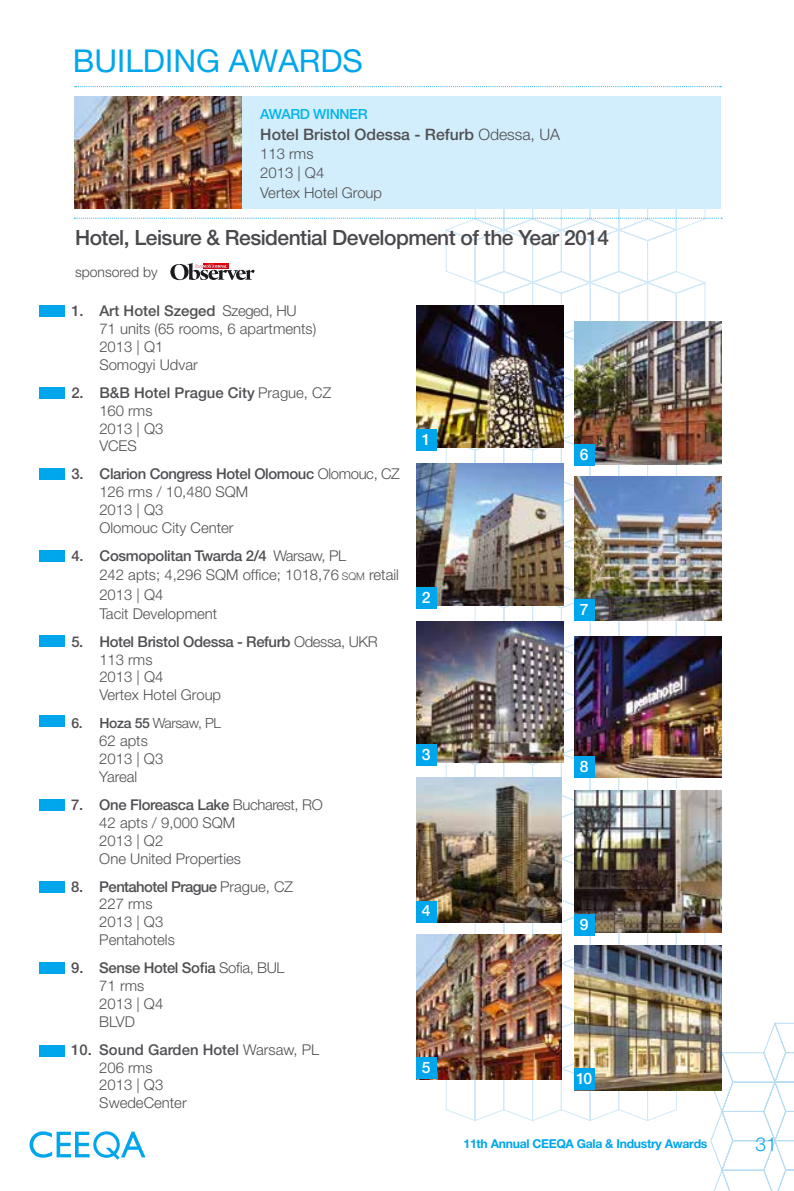
<style>
.page{position:relative;width:794px;height:1191px;background:#fff}
.page>*{position:absolute;margin:0;border:0;box-sizing:border-box;transform-origin:0 0}
.t1{font:31.5px "Helvetica Neue LT Pro";color:#00a6eb}
.t2{font:500 21px "Helvetica Neue LT Pro";letter-spacing:-.025em;color:#4a484c}
.t3{font:300 19.25px "Helvetica Neue LT Pro";color:#00a6eb}
.t4{font:500 15.75px "Helvetica Neue LT Pro";color:#504f53}
.t5{font:500 15.75px "Helvetica Neue LT Pro";color:#fff}
.t6{font:300 14.88px/17.8px "Helvetica Neue LT Pro";color:#504f53}
.t7{font:300 14px "Helvetica Neue LT Pro";letter-spacing:-.025em;color:#504f53}
.t8{font:300 14px "Helvetica Neue LT Pro";color:#4a484c}
.t9{font:500 14px "Helvetica Neue LT Pro";letter-spacing:-.025em;color:#00b4ee}
.t10{font:700 12.25px "Helvetica Neue LT Pro";letter-spacing:-.025em;color:#00a6eb}
.s1{font-weight:300}
.s2{font-weight:500}
.s3{font-size:10.5px}
</style>
<div class="page">
<svg style="left:444px;top:208px;width:263px;height:761px"></svg>
<svg style="left:444px;top:1005px;width:350px;height:186px"></svg>
<img style="left:416px;top:464px;width:148px;height:141px">
<img style="left:416px;top:621px;width:147px;height:141px">
<img style="left:416px;top:777px;width:146px;height:145px">
<img style="left:416px;top:934px;width:146px;height:145px">
<img style="left:416px;top:305px;width:147px;height:143px">
<img style="left:574px;top:321px;width:147px;height:143px">
<img style="left:574px;top:476px;width:147px;height:144px">
<img style="left:574px;top:637px;width:147px;height:141px">
<img style="left:574px;top:791px;width:147px;height:142px">
<img style="left:574px;top:945px;width:147px;height:145px">
<div style="left:416px;top:429px;width:21px;height:22px;background:#00a6eb"></div>
<div style="left:574px;top:444px;width:21px;height:22px;background:#00a6eb"></div>
<div style="left:416px;top:586px;width:21px;height:22px;background:#00a6eb"></div>
<div style="left:574px;top:599px;width:21px;height:22px;background:#00a6eb"></div>
<div style="left:416px;top:744px;width:21px;height:22px;background:#00a6eb"></div>
<div style="left:574px;top:756px;width:21px;height:22px;background:#00a6eb"></div>
<div style="left:416px;top:900px;width:21px;height:22px;background:#00a6eb"></div>
<div style="left:574px;top:913px;width:21px;height:22px;background:#00a6eb"></div>
<div style="left:416px;top:1057px;width:21px;height:22px;background:#00a6eb"></div>
<div style="left:574px;top:1068px;width:21px;height:22px;background:#00a6eb"></div>
<div style="left:39px;top:1045px;width:26px;height:11px;background:#00a6eb"></div>
<div style="left:39px;top:962px;width:26px;height:12px;background:#00a6eb"></div>
<div style="left:39px;top:881px;width:26px;height:11px;background:#00a6eb"></div>
<div style="left:39px;top:799px;width:26px;height:11px;background:#00a6eb"></div>
<div style="left:39px;top:716px;width:26px;height:11px;background:#00a6eb"></div>
<div style="left:39px;top:635px;width:26px;height:11px;background:#00a6eb"></div>
<div style="left:39px;top:550px;width:26px;height:11px;background:#00a6eb"></div>
<div style="left:39px;top:468px;width:26px;height:11px;background:#00a6eb"></div>
<div style="left:39px;top:387px;width:26px;height:11px;background:#00a6eb"></div>
<div style="left:39px;top:305px;width:26px;height:11px;background:#00a6eb"></div>
<svg style="left:75px;top:86px;width:646px;height:1px"></svg>
<svg style="left:170px;top:263px;width:85px;height:17px"></svg>
<svg style="left:74px;top:218px;width:648px;height:1px"></svg>
<div style="left:107px;top:96px;width:613px;height:112px;background:#d2edfb"></div>
<img style="left:74px;top:96px;width:167px;height:112px">
<svg style="left:30px;top:1131px;width:115px;height:28px"></svg>
<h1 class="t1" style="left:73px;top:42px;width:181px">BUILDING AWA</h1>
<h1 class="t1" style="left:299px;top:42px;width:43px">RDS</h1>
<p class="t9" style="left:260px;top:105px;width:109px">AWARD WINNER</p>
<p class="t4" style="left:260px;top:125px;width:301px">Hotel Bristol Odessa - Refurb <span class="s1">Odessa, UA</span></p>
<p class="t6" style="left:260px;top:144px;width:123px;line-height:19.2px">113 rms<br>2013 | Q4<br>Vertex Hotel Group</p>
<h2 class="t2" style="left:75px;top:225px;width:535px">Hotel, Leisure &amp; Residential Development of the Year 2014</h2>
<p class="t8" style="left:75px;top:263px;width:84px">sponsored by</p>
<p class="t6" style="left:99px;top:302px;width:218px;text-indent:-28px"><span class="s2">1. Art Hotel Szeged</span> Szeged, HU<br>71 units (65 rooms, 6 apartments)<br>2013 | Q1<br>Somogyi Udvar</p>
<p class="t6" style="left:99px;top:383px;width:233px;text-indent:-28px"><span class="s2">2. B&amp;B Hotel Prague City</span> Prague, CZ<br>160 rms<br>2013 | Q3<br>VCES</p>
<p class="t6" style="left:99px;top:465px;width:302px;text-indent:-28px"><span class="s2">3. Clarion Congress Hotel Olomouc</span> Olomouc, CZ<br>126 rms / 10,480 SQM<br>2013 | Q3<br>Olomouc City Center</p>
<p class="t6" style="left:99px;top:546px;width:301px;line-height:19.2px;text-indent:-28px"><span class="s2">4. Cosmopolitan Twarda 2/4</span> Warsaw, PL<br>242 apts; 4,296 SQM office; 1018,76 <span class="s3">SQM</span> retail<br>2013 | Q4<br>Tacit Development</p>
<p class="t6" style="left:99px;top:632px;width:280px;text-indent:-28px"><span class="s2">5. Hotel Bristol Odessa - Refurb</span> Odessa, UKR<br>113 rms<br>2013 | Q4<br>Vertex Hotel Group</p>
<p class="t7" style="left:71px;top:715px;width:151px"><span class="s2">6. Hoza 55</span> Warsaw, PL</p>
<p class="t6" style="left:99px;top:731px;width:65px">62 apts<br>2013 | Q3<br>Yareal</p>
<p class="t6" style="left:99px;top:795px;width:225px;text-indent:-28px"><span class="s2">7. One Floreasca Lake</span> Bucharest, RO<br>42 apts / 9,000 SQM<br>2013 | Q2<br>One United Properties</p>
<p class="t6" style="left:99px;top:877px;width:195px;text-indent:-28px"><span class="s2">8. Pentahotel Prague</span> Prague, CZ<br>227 rms<br>2013 | Q3<br>Pentahotels</p>
<p class="t6" style="left:99px;top:958px;width:187px;text-indent:-28px"><span class="s2">9. Sense Hotel Sofia</span> Sofia, BUL<br>71 rms<br>2013 | Q4<br>BLVD</p>
<p class="t6" style="left:99px;top:1040px;width:221px;text-indent:-28px"><span class="s2">10. Sound Garden Hotel</span> Warsaw, PL<br>206 rms<br>2013 | Q3<br>SwedeCenter</p>
<p class="t5" style="left:422px;top:430px;width:10px">1</p>
<p class="t5" style="left:422px;top:587px;width:10px">2</p>
<p class="t5" style="left:422px;top:745px;width:10px">3</p>
<p class="t5" style="left:422px;top:901px;width:10px">4</p>
<p class="t5" style="left:422px;top:1058px;width:10px">5</p>
<p class="t5" style="left:580px;top:445px;width:10px">6</p>
<p class="t5" style="left:580px;top:599px;width:10px">7</p>
<p class="t5" style="left:580px;top:757px;width:10px">8</p>
<p class="t5" style="left:580px;top:914px;width:10px">9</p>
<p class="t5" style="left:576px;top:1069px;width:17px">10</p>
<p class="t10" style="left:463px;top:1135px;width:245px">11th Annual CEEQA Gala &amp; Industry Awards</p>
<p class="t3" style="left:755px;top:1132px;width:23px">31</p>
</div>
